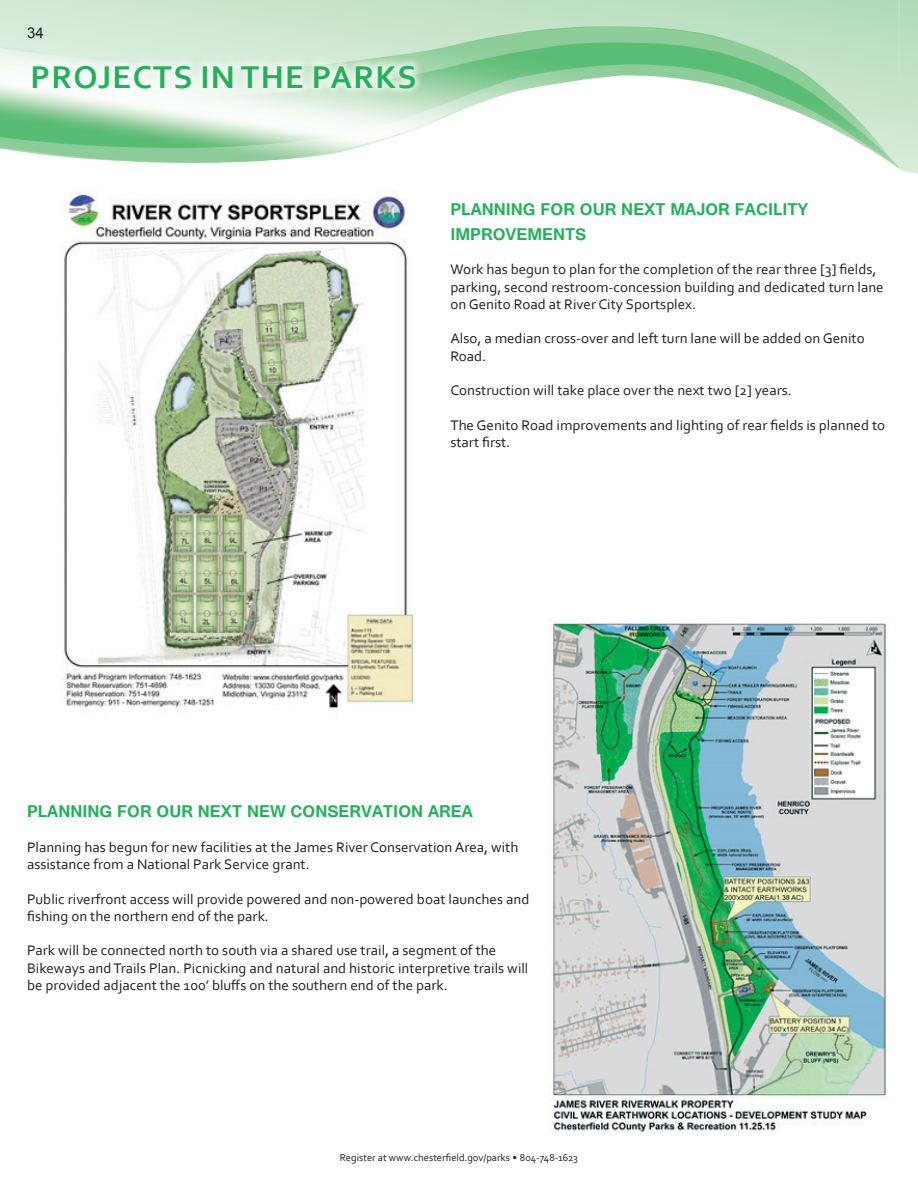
<style>
.page{position:relative;width:918px;height:1188px;background:#fff}
.page>*{position:absolute;margin:0;border:0;box-sizing:border-box;transform-origin:0 0}
.t1{font:700 33px "Corbel";letter-spacing:.04em;color:#21b259}
.t2{font:700 21px/25.2px "Tunga";color:#21b259}
.t3{font:15px "Arial";color:#231f20}
.t4{font:14.55px/17.2px "Corbel";color:#231f20}
.t5{font:10.5px "Corbel";color:#231f20}
</style>
<div class="page">
<img style="left:0;top:0;width:918px;height:174px">
<div style="left:23px;top:56px;width:401px;height:42px;background:#fff;opacity:.75"></div>
<img style="left:62px;top:194px;width:352px;height:515px">
<img style="left:549px;top:619px;width:339px;height:514px">
<p class="t3" style="left:27px;top:23px;width:18px">34</p>
<h1 class="t1" style="left:30px;top:56px;width:388px">PROJECTS IN THE PARKS</h1>
<h2 class="t2" style="left:450px;top:195px;width:360px">PLANNING FOR OUR NEXT MAJOR FACILITY<br>IMPROVEMENTS</h2>
<p class="t4" style="left:450px;top:261px;width:435px">Work has begun to plan for the completion of the rear three [3] fields, parking, second restroom-concession building and dedicated turn lane on Genito Road at River City Sportsplex.</p>
<p class="t4" style="left:450px;top:330px;width:416px">Also, a median cross-over and left turn lane will be added on Genito<br>Road.</p>
<p class="t4" style="left:450px;top:381px;width:343px">Construction will take place over the next two [2] years.</p>
<p class="t4" style="left:450px;top:416px;width:436px">The Genito Road improvements and lighting of rear fields is planned to start first.</p>
<h2 class="t2" style="left:27px;top:798px;width:447px">PLANNING FOR OUR NEXT NEW CONSERVATION AREA</h2>
<p class="t4" style="left:27px;top:838px;width:493px">Planning has begun for new facilities at the James River Conservation Area, with assistance from a National Park Service grant.</p>
<p class="t4" style="left:27px;top:890px;width:504px">Public riverfront access will provide powered and non-powered boat launches and fishing on the northern end of the park.</p>
<p class="t4" style="left:27px;top:942px;width:503px">Park will be connected north to south via a shared use trail, a segment of the<br>Bikeways and Trails Plan. Picnicking and natural and historic interpretive trails will be provided adjacent the 100’ bluffs on the southern end of the park.</p>
<p class="t5" style="left:340px;top:1151px;width:240px">Register at www.chesterfield.gov/parks • 804-748-1623</p>
</div>
